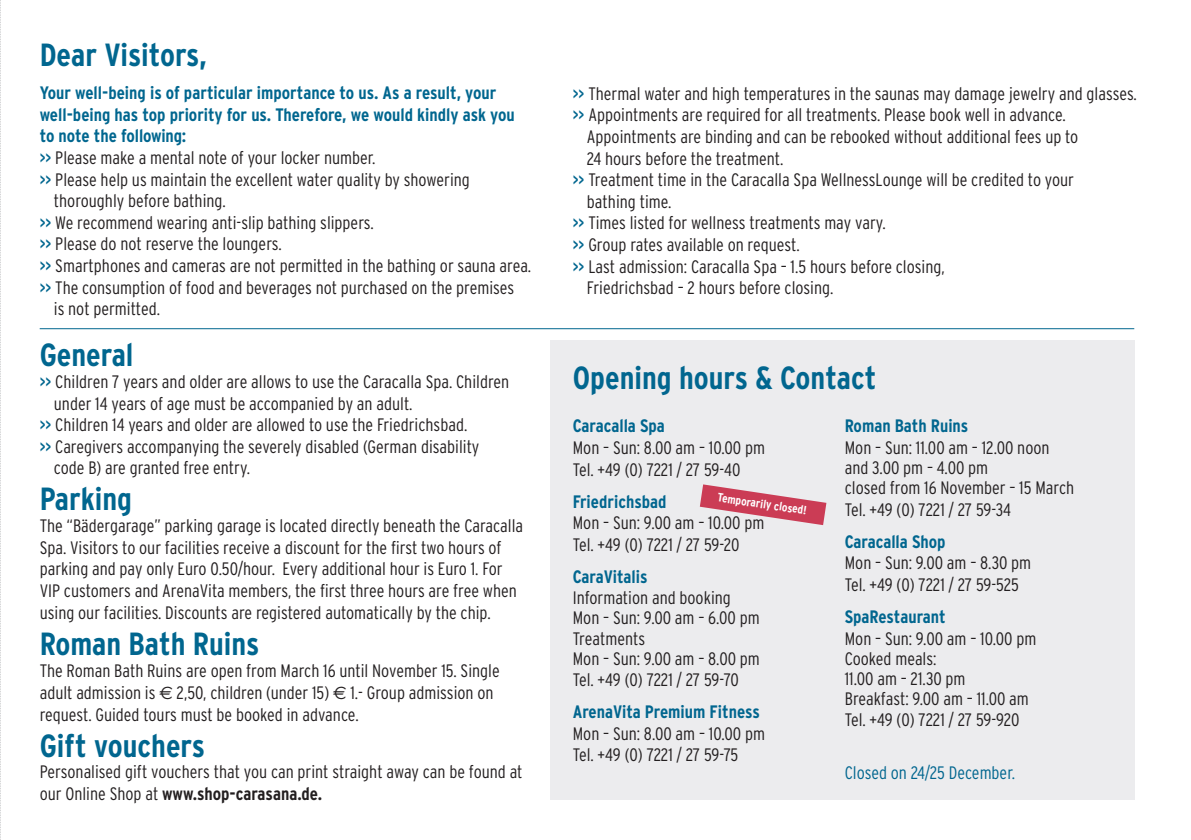
<style>
.page{position:relative;width:1191px;height:840px;background:#fff}
.page>*{position:absolute;margin:0;border:0;box-sizing:border-box;transform-origin:0 0}
.t1{font:700 condensed 32px "Interstate";color:#01668f}
.t2{font:300 condensed 18px/21.6px "Interstate";color:#231f20}
.t3{font:700 condensed 18px "Interstate";color:#01668f}
.t4{font:300 condensed 18px "Interstate";color:#01668f}
.t5{font:700 condensed 12px "Interstate";color:#fff}
.s1{font-weight:400;color:#01668f}
.s2{font-family:"Euro Sans";font-weight:400;font-stretch:normal}
.s3{font-weight:700}
</style>
<div class="page">
<svg style="left:0;top:0;width:1px;height:840px"></svg>
<div style="left:550px;top:340px;width:584px;height:459px;background:#ececee"></div>
<hr style="left:40px;top:328px;width:1094px;height:1px;background:#01668f">
<svg style="left:700px;top:484px;width:126px;height:41px"></svg>
<p class="t1" style="left:40px;top:36px;width:169px">Dear Visitors,</p>
<p class="t3" style="left:40px;top:83px;width:458px">Your well-being is of particular importance to us. As a result, your</p>
<p class="t3" style="left:40px;top:104px;width:476px">well-being has top priority for us. Therefore, we would kindly ask you</p>
<p class="t3" style="left:40px;top:126px;width:148px">to note the following:</p>
<p class="t2" style="left:40px;top:147px;width:337px"><span class="s1">&gt;&gt;</span> Please make a mental note of your locker number.</p>
<p class="t2" style="left:40px;top:168px;width:432px"><span class="s1">&gt;&gt;</span> Please help us maintain the excellent water quality by showering</p>
<p class="t2" style="left:54px;top:190px;width:173px">thoroughly before bathing.</p>
<p class="t2" style="left:40px;top:211px;width:335px"><span class="s1">&gt;&gt;</span> We recommend wearing anti-slip bathing slippers.</p>
<p class="t2" style="left:40px;top:233px;width:244px"><span class="s1">&gt;&gt;</span> Please do not reserve the loungers.</p>
<p class="t2" style="left:40px;top:255px;width:493px"><span class="s1">&gt;&gt;</span> Smartphones and cameras are not permitted in the bathing or sauna area.</p>
<p class="t2" style="left:40px;top:276px;width:476px"><span class="s1">&gt;&gt;</span> The consumption of food and beverages not purchased on the premises</p>
<p class="t2" style="left:54px;top:298px;width:108px">is not permitted.</p>
<p class="t1" style="left:40px;top:337px;width:95px">General</p>
<p class="t2" style="left:54px;top:370px;width:457px;text-indent:-14px"><span class="s1">&gt;&gt;</span> Children 7 years and older are allows to use the Caracalla Spa. Children under 14 years of age must be accompanied by an adult.</p>
<p class="t2" style="left:40px;top:413px;width:429px"><span class="s1">&gt;&gt;</span> Children 14 years and older are allowed to use the Friedrichsbad.</p>
<p class="t2" style="left:40px;top:435px;width:441px"><span class="s1">&gt;&gt;</span> Caregivers accompanying the severely disabled (German disability</p>
<p class="t2" style="left:54px;top:457px;width:198px">code B) are granted free entry.</p>
<p class="t1" style="left:40px;top:481px;width:94px">Parking</p>
<p class="t2" style="left:40px;top:514px;width:485px">The “Bädergarage” parking garage is located directly beneath the Caracalla Spa. Visitors to our facilities receive a discount for the first two hours of parking and pay only Euro 0.50/hour. Every additional hour is Euro 1. For VIP customers and ArenaVita members, the first three hours are free when using our facilities. Discounts are registered automatically by the chip.</p>
<p class="t1" style="left:40px;top:625px;width:221px">Roman Bath Ruins</p>
<p class="t2" style="left:40px;top:658px;width:461px">The Roman Bath Ruins are open from March 16 until November 15. Single adult admission is <span class="s2">E</span> 2,50, children (under 15) <span class="s2">E</span> 1.- Group admission on request. Guided tours must be booked in advance.</p>
<p class="t1" style="left:40px;top:727px;width:167px">Gift vouchers</p>
<p class="t2" style="left:40px;top:760px;width:484px">Personalised gift vouchers that you can print straight away can be found at our Online Shop at <span class="s3">www.shop-carasana.de.</span></p>
<p class="t2" style="left:573px;top:82px;width:565px"><span class="s1">&gt;&gt;</span> Thermal water and high temperatures in the saunas may damage jewelry and glasses.</p>
<p class="t2" style="left:573px;top:104px;width:494px"><span class="s1">&gt;&gt;</span> Appointments are required for all treatments. Please book well in advance.</p>
<p class="t2" style="left:587px;top:125px;width:493px">Appointments are binding and can be rebooked without additional fees up to</p>
<p class="t2" style="left:587px;top:147px;width:198px">24 hours before the treatment.</p>
<p class="t2" style="left:573px;top:169px;width:503px"><span class="s1">&gt;&gt;</span> Treatment time in the Caracalla Spa WellnessLounge will be credited to your</p>
<p class="t2" style="left:587px;top:190px;width:86px">bathing time.</p>
<p class="t2" style="left:573px;top:212px;width:314px"><span class="s1">&gt;&gt;</span> Times listed for wellness treatments may vary.</p>
<p class="t2" style="left:573px;top:233px;width:228px"><span class="s1">&gt;&gt;</span> Group rates available on request.</p>
<p class="t2" style="left:573px;top:255px;width:373px"><span class="s1">&gt;&gt;</span> Last admission: Caracalla Spa – 1.5 hours before closing,</p>
<p class="t2" style="left:587px;top:277px;width:248px">Friedrichsbad – 2 hours before closing.</p>
<p class="t1" style="left:573px;top:359px;width:305px">Opening hours &amp; Contact</p>
<p class="t3" style="left:573px;top:415px;width:94px">Caracalla Spa</p>
<p class="t2" style="left:573px;top:436px;width:194px">Mon – Sun: 8.00 am – 10.00 pm</p>
<p class="t2" style="left:573px;top:458px;width:169px">Tel. +49 (0) 7221 / 27 59-40</p>
<p class="t3" style="left:573px;top:491px;width:95px">Friedrichsbad</p>
<p class="t2" style="left:573px;top:511px;width:193px">Mon – Sun: 9.00 am – 10.00 pm</p>
<p class="t2" style="left:573px;top:533px;width:168px">Tel. +49 (0) 7221 / 27 59-20</p>
<p class="t3" style="left:573px;top:566px;width:76px">CaraVitalis</p>
<p class="t2" style="left:573px;top:587px;width:160px">Information and booking</p>
<p class="t2" style="left:573px;top:607px;width:188px">Mon – Sun: 9.00 am – 6.00 pm</p>
<p class="t2" style="left:573px;top:627px;width:74px">Treatments</p>
<p class="t2" style="left:573px;top:646px;width:189px">Mon – Sun: 9.00 am – 8.00 pm</p>
<p class="t2" style="left:573px;top:668px;width:167px">Tel. +49 (0) 7221 / 27 59-70</p>
<p class="t3" style="left:573px;top:701px;width:189px">ArenaVita Premium Fitness</p>
<p class="t2" style="left:573px;top:722px;width:194px">Mon – Sun: 8.00 am – 10.00 pm</p>
<p class="t2" style="left:573px;top:743px;width:167px">Tel. +49 (0) 7221 / 27 59-75</p>
<p class="t5" style="left:719px;top:490px;width:91px;rotate:9deg">Temporarily closed!</p>
<p class="t3" style="left:844px;top:415px;width:125px">Roman Bath Ruins</p>
<p class="t2" style="left:844px;top:436px;width:206px">Mon – Sun: 11.00 am – 12.00 noon</p>
<p class="t2" style="left:844px;top:456px;width:145px">and 3.00 pm – 4.00 pm</p>
<p class="t2" style="left:844px;top:476px;width:231px">closed from 16 November – 15 March</p>
<p class="t2" style="left:844px;top:498px;width:168px">Tel. +49 (0) 7221 / 27 59-34</p>
<p class="t3" style="left:844px;top:531px;width:102px">Caracalla Shop</p>
<p class="t2" style="left:844px;top:551px;width:188px">Mon – Sun: 9.00 am – 8.30 pm</p>
<p class="t2" style="left:844px;top:573px;width:176px">Tel. +49 (0) 7221 / 27 59-525</p>
<p class="t3" style="left:844px;top:606px;width:102px">SpaRestaurant</p>
<p class="t2" style="left:844px;top:627px;width:193px">Mon – Sun: 9.00 am – 10.00 pm</p>
<p class="t2" style="left:844px;top:646px;width:93px">Cooked meals:</p>
<p class="t2" style="left:844px;top:666px;width:122px">11.00 am – 21.30 pm</p>
<p class="t2" style="left:844px;top:686px;width:186px">Breakfast: 9.00 am – 11.00 am</p>
<p class="t2" style="left:844px;top:708px;width:176px">Tel. +49 (0) 7221 / 27 59-920</p>
<p class="t4" style="left:844px;top:762px;width:172px">Closed on 24/25 December.</p>
</div>
